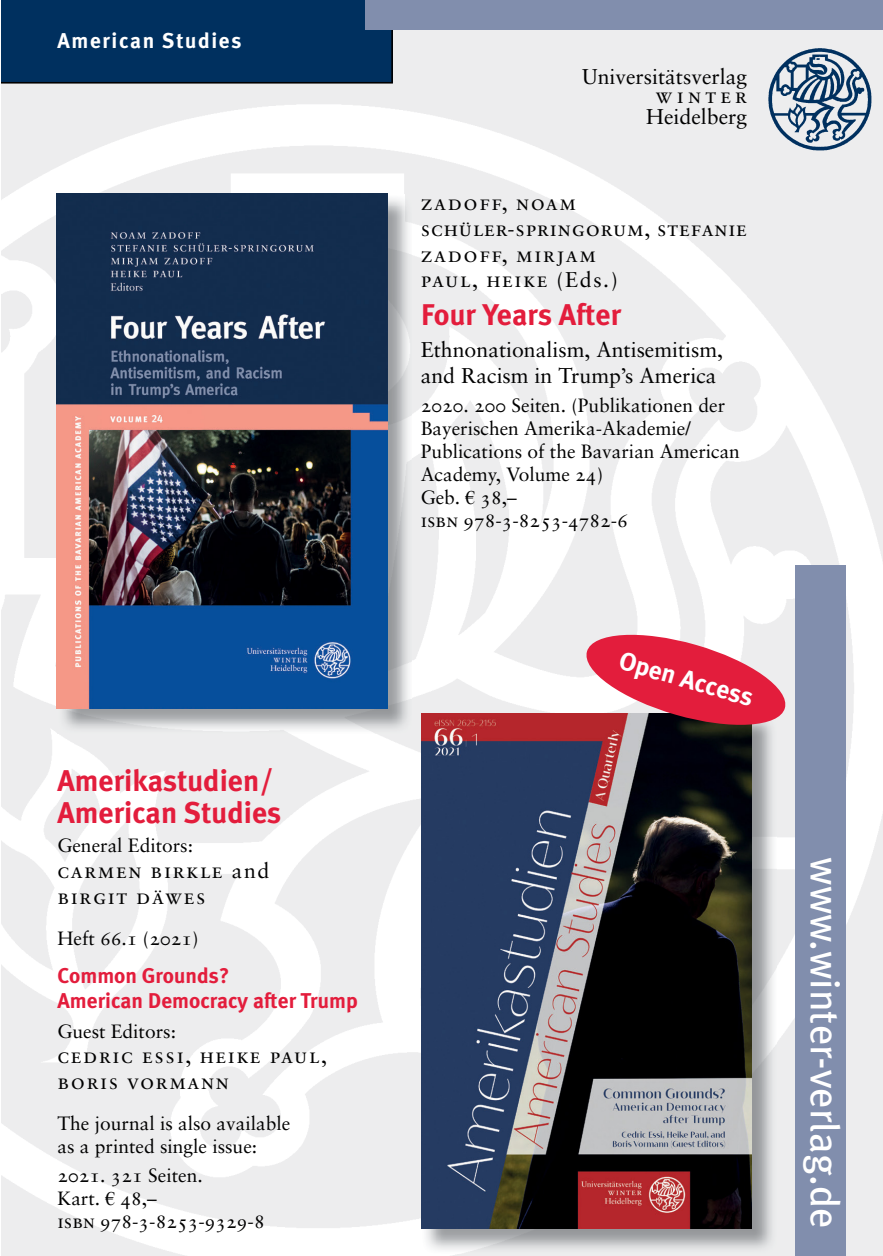
<style>
.page{position:relative;width:883px;height:1256px;background:#fff}
.page>*{position:absolute;margin:0;border:0;box-sizing:border-box;transform-origin:0 0}
.t1{font:40.6px "Meta Plus";color:#fff}
.t2{font:700 29.93px/32px "Meta Plus";color:#e31d3c}
.t3{font:700 25.55px "Meta Plus";color:#fff}
.t4{font:21.35px/25.6px "Sabon Roman Os F";color:#000}
.t5{font:21.35px/25.6px "Sabon Roman SC";letter-spacing:.04em;color:#000}
.t6{font:21.35px/25.6px "Sabon Roman SC";letter-spacing:.075em;color:#000}
.t7{font:700 21.35px/25.6px "Meta Plus";color:#e31d3c}
.t8{font:700 21.35px "Meta Plus";letter-spacing:.075em;color:#fff}
.t9{font:19.25px/23.1px "Sabon Roman Os F";color:#000}
.t10{font:19.25px "Sabon Roman SC";color:#000}
.s1{font-family:"Sabon Roman Os F"}
.s2{font-family:"Times New Roman"}
</style>
<div class="page">
<div style="left:1px;top:0;width:882px;height:1255px;background:#ededee"></div>
<img style="left:1px;top:102px;width:882px;height:1153px">
<div style="left:1px;top:0;width:392px;height:84px;background:#00305f"></div>
<div style="left:366px;top:0;width:517px;height:29px;background:#818ead"></div>
<img style="left:768px;top:48px;width:103px;height:103px">
<div style="left:795px;top:565px;width:51px;height:690px;background:#818ead"></div>
<img style="left:58px;top:194px;width:354px;height:539px">
<img style="left:57px;top:194px;width:330px;height:514px">
<img style="left:422px;top:730px;width:354px;height:523px">
<img style="left:421px;top:713px;width:331px;height:515px">
<svg style="left:581px;top:629px;width:209px;height:101px"></svg>
<p class="t8" style="left:57px;top:28px;width:185px">American Studies</p>
<h2 class="t2" style="left:57px;top:764px;width:225px">Amerikastudien/<br>American Studies</h2>
<p class="t9" style="left:57px;top:833px;width:137px">General Editors:</p>
<p class="t6" style="left:57px;top:857px;width:213px">carmen birkle <span class="s1">and </span>birgit däwes</p>
<p class="t9" style="left:57px;top:926px;width:142px">Heft 66.1 (2021)</p>
<p class="t7" style="left:57px;top:962px;width:302px">Common Grounds?<br>American Democracy after Trump</p>
<p class="t9" style="left:57px;top:1018px;width:120px">Guest Editors:</p>
<p class="t6" style="left:57px;top:1042px;width:271px">cedric essi, heike paul, boris vormann</p>
<p class="t9" style="left:57px;top:1111px;width:234px">The journal is also available as a printed single issue:</p>
<p class="t9" style="left:57px;top:1163px;width:147px">2021. 321 Seiten.<br>Kart. <span class="s2">€</span> 48,–</p>
<p class="t10" style="left:57px;top:1209px;width:209px">isbn 978-3-8253-9329-8</p>
<p class="t4" style="left:582px;top:63px;width:166px">Universitätsverlag</p>
<p class="t6" style="left:656px;top:82px;width:93px">winter</p>
<p class="t4" style="left:646px;top:104px;width:102px">Heidelberg</p>
<p class="t5" style="left:421px;top:190px;width:328px">zadoff, noam schüler-springorum, stefanie zadoff, mirjam<br>paul, heike <span class="s1">(Eds.)</span></p>
<h2 class="t2" style="left:421px;top:299px;width:202px">Four Years After</h2>
<p class="t4" style="left:421px;top:336px;width:304px">Ethnonationalism, Antisemitism, and Racism in Trump’s America</p>
<p class="t9" style="left:421px;top:393px;width:321px">2020. 200 Seiten. (Publikationen der<br>Bayerischen Amerika-Akademie/<br>Publications of the Bavarian American<br>Academy, Volume 24)<br>Geb. <span class="s2">€</span> 38,–</p>
<p class="t10" style="left:421px;top:509px;width:209px">isbn 978-3-8253-4782-6</p>
<h3 class="t3" style="left:624px;top:645px;width:140px;rotate:16deg">Open Access</h3>
<h1 class="t1" style="left:848px;top:857px;width:372px;rotate:90deg">www.winter-verlag.de</h1>
</div>
